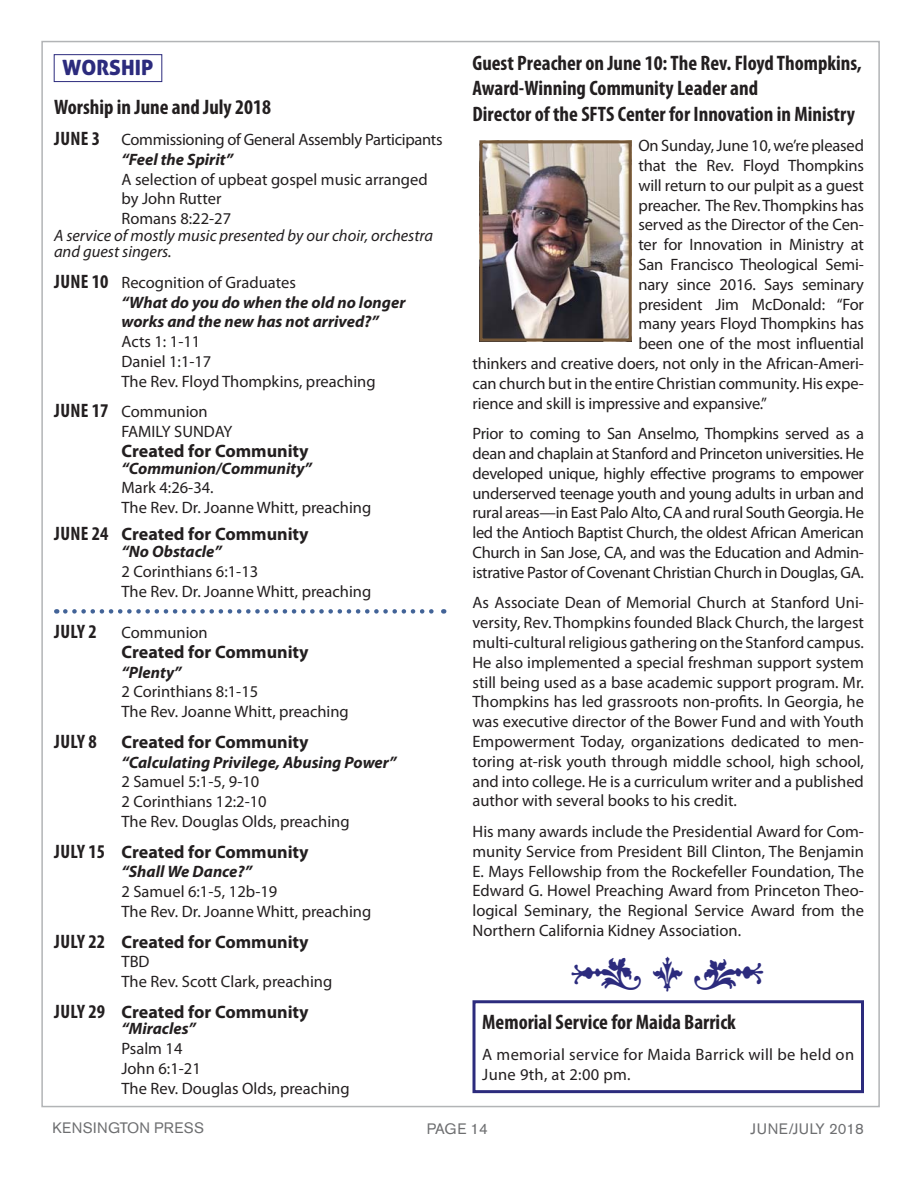
<style>
.page{position:relative;width:918px;height:1188px;background:#fff}
.page>*{position:absolute;margin:0;border:0;box-sizing:border-box;transform-origin:0 0}
.t1{font:700 condensed 21px/25.2px "Myriad Pro";color:#231f20}
.t2{font:21px "Aller Display";color:#2c2b7d}
.t3{font:700 condensed 19.5px "Myriad Pro";letter-spacing:.02em;color:#231f20}
.t4{font:700 18px "Myriad Pro";color:#231f20}
.t5{font:16.5px/19.8px "Myriad Pro";letter-spacing:-.005em;color:#231f20}
.t6{font:italic 700 16.5px/19.8px "Myriad Pro";color:#231f20}
.t7{font:italic 16.5px/16.5px "Myriad Pro";color:#231f20}
.t8{font:16.5px/19.8px "Myriad Pro";letter-spacing:.02em;color:#231f20}
.t9{font:15px "Akzidenz Grotesk BE";letter-spacing:.02em;color:#6d6e70}
.t10{font:15px "Akzidenz Grotesk BE";letter-spacing:.04em;color:#6d6e70}
.s1{color:#fff}
.s2{font-style:normal;font-stretch:condensed;font-size:19.5px}
.s3{font-weight:400;font-style:normal}
.s4{font-weight:700;font-stretch:condensed;font-size:19.5px}
.s5{font-stretch:condensed;font-size:19.5px}
</style>
<div class="page">
<div style="left:54px;top:54px;width:108px;height:28px;border:1px solid #2c2b7d"></div>
<img style="left:484px;top:144px;width:144px;height:194px">
<div style="left:480px;top:140px;width:152px;height:202px;border:3px solid #745738"></div>
<svg style="left:65px;top:609px;width:379px;height:5px"></svg>
<div style="left:472px;top:1000px;width:392px;height:93px;border:3px solid #2c2b7d"></div>
<p class="t2" style="left:63px;top:56px;width:92px"><span class="s1">W</span>ORSHIP</p>
<p class="t1" style="left:472px;top:53px;width:391px">Guest Preacher on June 10: The Rev. Floyd Thompkins,<br>Award-Winning Community Leader and<br>Director of the SFTS Center for Innovation in Ministry</p>
<p class="t5" style="left:638px;top:137px;width:227px">On Sunday, June 10, we’re pleased</p>
<p class="t5" style="left:638px;top:157px;width:227px">that the Rev. Floyd Thompkins</p>
<p class="t5" style="left:638px;top:177px;width:227px">will return to our pulpit as a guest</p>
<p class="t5" style="left:638px;top:197px;width:227px">preacher. The Rev. Thompkins has</p>
<p class="t5" style="left:638px;top:217px;width:227px">served as the Director of the Cen-</p>
<p class="t5" style="left:638px;top:236px;width:227px">ter for Innovation in Ministry at</p>
<p class="t5" style="left:638px;top:256px;width:227px">San Francisco Theological Semi-</p>
<p class="t5" style="left:638px;top:276px;width:227px">nary since 2016. Says seminary</p>
<p class="t5" style="left:638px;top:296px;width:227px">president Jim McDonald: “For</p>
<p class="t5" style="left:638px;top:316px;width:227px">many years Floyd Thompkins has</p>
<p class="t5" style="left:638px;top:335px;width:227px">been one of the most influential</p>
<p class="t5" style="left:472px;top:355px;width:393px">thinkers and creative doers, not only in the African-Ameri-</p>
<p class="t5" style="left:472px;top:375px;width:393px">can church but in the entire Christian community. His expe-</p>
<p class="t5" style="left:472px;top:395px;width:296px">rience and skill is impressive and expansive.”</p>
<p class="t5" style="left:472px;top:425px;width:393px;text-align:justify">Prior to coming to San Anselmo, Thompkins served as a dean and chaplain at Stanford and Princeton universities. He developed unique, highly effective programs to empower underserved teenage youth and young adults in urban and rural areas—in East Palo Alto, CA and rural South Georgia. He led the Antioch Baptist Church, the oldest African American Church in San Jose, CA, and was the Education and Admin&shy;istrative Pastor of Covenant Christian Church in Douglas, GA.</p>
<p class="t5" style="left:472px;top:595px;width:393px;text-align:justify">As Associate Dean of Memorial Church at Stanford Uni&shy;versity, Rev. Thompkins founded Black Church, the largest multi-cultural religious gathering on the Stanford campus.<br>He also implemented a special freshman support system still being used as a base academic support program. Mr.<br>Thompkins has led grassroots non-profits. In Georgia, he was executive director of the Bower Fund and with Youth Empowerment Today, organizations dedicated to men&shy;toring at-risk youth through middle school, high school, and into college. He is a curriculum writer and a published author with several books to his credit.</p>
<p class="t5" style="left:472px;top:823px;width:393px;text-align:justify">His many awards include the Presidential Award for Com&shy;munity Service from President Bill Clinton, The Benjamin E. Mays Fellowship from the Rockefeller Foundation, The Edward G. Howel Preaching Award from Princeton Theo&shy;logical Seminary, the Regional Service Award from the Northern California Kidney Association.</p>
<p class="t1" style="left:54px;top:97px;width:218px">Worship in June and July 2018</p>
<p class="t3" style="left:54px;top:131px;width:48px">JUNE 3</p>
<p class="t5" style="left:121px;top:131px;width:323px">Commissioning of General Assembly Participants</p>
<p class="t6" style="left:121px;top:151px;width:113px">“Feel the Spirit”</p>
<p class="t5" style="left:122px;top:171px;width:308px">A selection of upbeat gospel music arranged by John Rutter<br>Romans 8:22-27</p>
<p class="t7" style="left:54px;top:229px;width:381px">A service of mostly music presented by our choir, orchestra and guest singers.</p>
<p class="t6" style="left:122px;top:274px;width:285px;text-indent:-67px"><span class="s2">JUNE 10</span> <span class="s3">Recognition of Graduates<br></span>“What do you do when the old no longer works and the new has not arrived?”</p>
<p class="t5" style="left:122px;top:333px;width:256px">Acts 1: 1-11<br>Daniel 1:1-17<br>The Rev. Floyd Thompkins, preaching</p>
<p class="t5" style="left:122px;top:404px;width:112px;text-indent:-67px"><span class="s4">JUNE 17</span> Communion<br>FAMILY SUNDAY</p>
<p class="t4" style="left:122px;top:444px;width:189px">Created for Community</p>
<p class="t6" style="left:122px;top:460px;width:192px">“Communion/Community”</p>
<p class="t5" style="left:122px;top:480px;width:251px">Mark 4:26-34.<br>The Rev. Dr. Joanne Whitt, preaching</p>
<p class="t4" style="left:54px;top:528px;width:256px"><span class="s5">JUNE 24</span> Created for Community</p>
<p class="t6" style="left:122px;top:543px;width:102px">“No Obstacle”</p>
<p class="t5" style="left:122px;top:563px;width:251px">2 Corinthians 6:1-13<br>The Rev. Dr. Joanne Whitt, preaching</p>
<p class="t3" style="left:54px;top:624px;width:44px">JULY 2</p>
<p class="t5" style="left:122px;top:624px;width:88px">Communion</p>
<p class="t4" style="left:122px;top:645px;width:189px">Created for Community</p>
<p class="t6" style="left:121px;top:664px;width:62px">“Plenty”</p>
<p class="t5" style="left:122px;top:684px;width:229px">2 Corinthians 8:1-15<br>The Rev. Joanne Whitt, preaching</p>
<p class="t3" style="left:54px;top:734px;width:44px">JULY 8</p>
<p class="t4" style="left:122px;top:735px;width:189px">Created for Community</p>
<p class="t6" style="left:121px;top:754px;width:277px">“Calculating Privilege, Abusing Power”</p>
<p class="t5" style="left:122px;top:774px;width:230px">2 Samuel 5:1-5, 9-10<br>2 Corinthians 12:2-10<br>The Rev. Douglas Olds, preaching</p>
<p class="t4" style="left:54px;top:845px;width:256px"><span class="s5">JULY 15</span> Created for Community</p>
<p class="t6" style="left:121px;top:863px;width:132px">“Shall We Dance?”</p>
<p class="t5" style="left:122px;top:883px;width:251px">2 Samuel 6:1-5, 12b-19<br>The Rev. Dr. Joanne Whitt, preaching</p>
<p class="t4" style="left:54px;top:935px;width:256px"><span class="s5">JULY 22</span> Created for Community</p>
<p class="t5" style="left:122px;top:954px;width:212px">TBD<br>The Rev. Scott Clark, preaching</p>
<p class="t4" style="left:54px;top:1005px;width:256px"><span class="s5">JULY 29</span> Created for Community</p>
<p class="t6" style="left:122px;top:1020px;width:76px">“Miracles”</p>
<p class="t5" style="left:122px;top:1040px;width:230px">Psalm 14<br>John 6:1-21<br>The Rev. Douglas Olds, preaching</p>
<p class="t1" style="left:482px;top:1012px;width:255px">Memorial Service for Maida Barrick</p>
<p class="t8" style="left:482px;top:1046px;width:373px">A memorial service for Maida Barrick will be held on<br>June 9th, at 2:00 pm.</p>
<p class="t9" style="left:52px;top:1122px;width:153px">KENSINGTON PRESS</p>
<p class="t9" style="left:427px;top:1123px;width:63px">PAGE 14</p>
<p class="t10" style="left:751px;top:1123px;width:115px">JUNE/JULY 2018</p>
</div>
